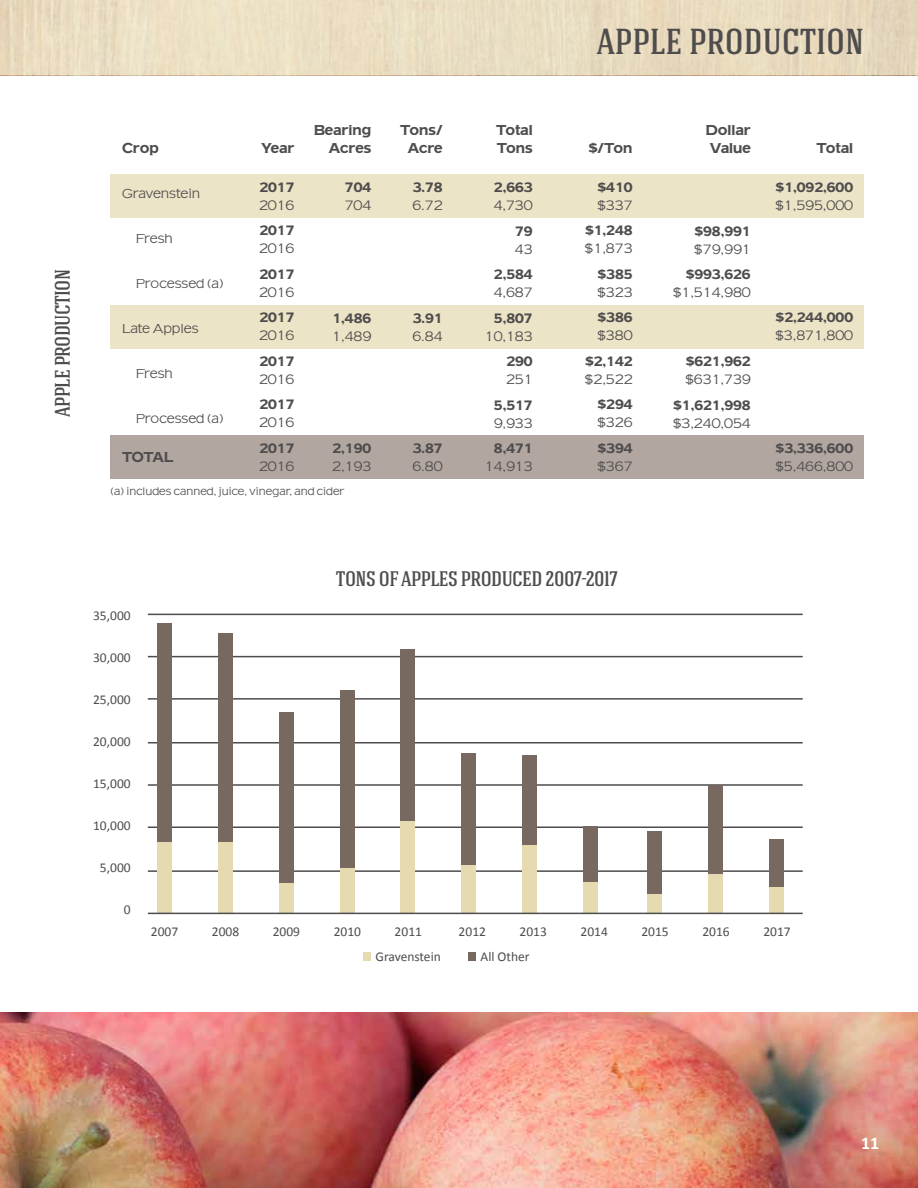
<style>
.page{position:relative;width:918px;height:1188px;background:#fff}
.page>*{position:absolute;margin:0;border:0;box-sizing:border-box;transform-origin:0 0}
.t1{font:500 36px "Hagin Caps";color:#4e4c4d}
.t2{font:500 21px "Hagin Caps";letter-spacing:-.025em;color:#4e4c4d}
.t3{font:700 18px "Calibri";color:#fff}
.t4{font:700 15px/18px "American Got URW";letter-spacing:-.05em;color:#4e4c4d}
.t5{font:300 14.25px "American Got URW";letter-spacing:-.05em;color:#4e4c4d}
.t6{font:700 14.25px "American Got URW";letter-spacing:-.05em;color:#4e4c4d}
.t7{font:13.5px "Calibri";color:#4e4c4d}
.t8{font:300 13.5px "American Got URW";letter-spacing:-.05em;color:#4e4c4d}
.t9{font:300 11.25px "American Got URW";letter-spacing:-.05em;color:#4e4c4d}
</style>
<div class="page">
<div style="left:0;top:0;width:918px;height:75px;background:#eaddc1"></div>
<hr style="left:0;top:0;width:1px;height:75px;background:#fffce1">
<div style="left:110px;top:435px;width:754px;height:44px;background:#b1a6a0"></div>
<div style="left:110px;top:174px;width:754px;height:44px;background:#ece4c6"></div>
<div style="left:110px;top:305px;width:754px;height:44px;background:#ece4c6"></div>
<hr style="left:148px;top:656px;width:655px;height:1px;background:#4e4c4d">
<hr style="left:148px;top:698px;width:655px;height:2px;background:#4e4c4d">
<hr style="left:148px;top:742px;width:655px;height:2px;background:#4e4c4d">
<hr style="left:148px;top:784px;width:655px;height:2px;background:#4e4c4d">
<hr style="left:148px;top:826px;width:655px;height:2px;background:#4e4c4d">
<hr style="left:148px;top:870px;width:655px;height:2px;background:#4e4c4d">
<div style="left:158px;top:833px;width:14px;height:80px;background:#e6dab1"></div>
<div style="left:158px;top:623px;width:14px;height:218px;background:#786960"></div>
<div style="left:218px;top:836px;width:15px;height:77px;background:#e6dab1"></div>
<div style="left:218px;top:633px;width:15px;height:208px;background:#786960"></div>
<div style="left:279px;top:833px;width:15px;height:80px;background:#e6dab1"></div>
<div style="left:279px;top:712px;width:15px;height:170px;background:#786960"></div>
<div style="left:340px;top:846px;width:14px;height:67px;background:#e6dab1"></div>
<div style="left:340px;top:690px;width:14px;height:177px;background:#786960"></div>
<div style="left:401px;top:815px;width:14px;height:98px;background:#e6dab1"></div>
<div style="left:401px;top:649px;width:14px;height:172px;background:#786960"></div>
<div style="left:461px;top:831px;width:15px;height:82px;background:#e6dab1"></div>
<div style="left:461px;top:754px;width:15px;height:111px;background:#786960"></div>
<div style="left:522px;top:821px;width:15px;height:92px;background:#e6dab1"></div>
<div style="left:522px;top:755px;width:15px;height:90px;background:#786960"></div>
<div style="left:583px;top:839px;width:14px;height:74px;background:#e6dab1"></div>
<div style="left:583px;top:826px;width:14px;height:55px;background:#786960"></div>
<div style="left:647px;top:841px;width:15px;height:72px;background:#e6dab1"></div>
<div style="left:647px;top:831px;width:15px;height:63px;background:#786960"></div>
<div style="left:708px;top:831px;width:15px;height:82px;background:#e6dab1"></div>
<div style="left:769px;top:854px;width:15px;height:59px;background:#e6dab1"></div>
<div style="left:708px;top:785px;width:15px;height:89px;background:#786960"></div>
<div style="left:769px;top:839px;width:15px;height:47px;background:#786960"></div>
<div style="left:363px;top:952px;width:8px;height:9px;background:#e6dab1"></div>
<div style="left:468px;top:952px;width:8px;height:9px;background:#786960"></div>
<hr style="left:148px;top:913px;width:655px;height:1px;background:#4e4c4d">
<hr style="left:148px;top:614px;width:655px;height:1px;background:#4e4c4d">
<img style="left:0;top:1013px;width:918px;height:175px">
<h2 class="t2" style="left:49px;top:417px;width:149px;rotate:-90deg">APPLE PRODUCTION</h2>
<p class="t4" style="left:122px;top:139px;width:39px">Crop</p>
<p class="t8" style="left:122px;top:186px;width:80px">Gravenstein</p>
<p class="t8" style="left:135px;top:231px;width:39px">Fresh</p>
<p class="t8" style="left:135px;top:276px;width:90px">Processed (a)</p>
<p class="t8" style="left:122px;top:321px;width:79px">Late Apples</p>
<p class="t8" style="left:135px;top:366px;width:39px">Fresh</p>
<p class="t8" style="left:135px;top:411px;width:90px">Processed (a)</p>
<p class="t4" style="left:122px;top:448px;width:54px">TOTAL</p>
<p class="t4" style="left:261px;top:139px;width:35px">Year</p>
<p class="t6" style="left:259px;top:179px;width:37px">2017</p>
<p class="t5" style="left:259px;top:197px;width:38px">2016</p>
<p class="t6" style="left:259px;top:222px;width:37px">2017</p>
<p class="t5" style="left:259px;top:240px;width:38px">2016</p>
<p class="t6" style="left:259px;top:266px;width:37px">2017</p>
<p class="t5" style="left:259px;top:284px;width:38px">2016</p>
<p class="t6" style="left:259px;top:309px;width:37px">2017</p>
<p class="t5" style="left:259px;top:327px;width:38px">2016</p>
<p class="t6" style="left:259px;top:353px;width:37px">2017</p>
<p class="t5" style="left:259px;top:371px;width:38px">2016</p>
<p class="t6" style="left:259px;top:396px;width:37px">2017</p>
<p class="t5" style="left:259px;top:414px;width:38px">2016</p>
<p class="t6" style="left:259px;top:440px;width:37px">2017</p>
<p class="t5" style="left:259px;top:458px;width:38px">2016</p>
<p class="t4" style="left:314px;top:121px;width:59px;text-align:right">Bearing<br>Acres</p>
<p class="t6" style="left:345px;top:179px;width:29px">704</p>
<p class="t5" style="left:344px;top:197px;width:29px">704</p>
<p class="t6" style="left:332px;top:310px;width:41px">1,486</p>
<p class="t5" style="left:332px;top:328px;width:41px">1,489</p>
<p class="t6" style="left:332px;top:440px;width:41px">2,190</p>
<p class="t5" style="left:332px;top:458px;width:41px">2,193</p>
<p class="t9" style="left:110px;top:485px;width:236px">(a) includes canned, juice, vinegar, and cider</p>
<p class="t4" style="left:400px;top:121px;width:45px;text-align:center">Tons/<br>Acre</p>
<p class="t6" style="left:412px;top:179px;width:32px">3.78</p>
<p class="t5" style="left:412px;top:197px;width:33px">6.72</p>
<p class="t6" style="left:412px;top:310px;width:32px">3.91</p>
<p class="t5" style="left:412px;top:328px;width:33px">6.84</p>
<p class="t6" style="left:412px;top:440px;width:32px">3.87</p>
<p class="t5" style="left:412px;top:458px;width:33px">6.80</p>
<p class="t4" style="left:496px;top:121px;width:39px">Total<br>Tons</p>
<p class="t6" style="left:494px;top:179px;width:41px">2,663</p>
<p class="t5" style="left:493px;top:197px;width:41px">4,730</p>
<p class="t6" style="left:515px;top:223px;width:20px">79</p>
<p class="t5" style="left:515px;top:241px;width:20px">43</p>
<p class="t6" style="left:494px;top:266px;width:41px">2,584</p>
<p class="t5" style="left:493px;top:284px;width:41px">4,687</p>
<p class="t6" style="left:494px;top:309px;width:41px">5,807</p>
<p class="t5" style="left:484px;top:328px;width:50px">10,183</p>
<p class="t6" style="left:506px;top:353px;width:29px">290</p>
<p class="t5" style="left:506px;top:371px;width:29px">251</p>
<p class="t6" style="left:494px;top:396px;width:41px">5,517</p>
<p class="t5" style="left:493px;top:415px;width:41px">9,933</p>
<p class="t6" style="left:494px;top:440px;width:41px">8,471</p>
<p class="t5" style="left:484px;top:458px;width:50px">14,913</p>
<p class="t1" style="left:597px;top:19px;width:269px">APPLE PRODUCTION</p>
<p class="t4" style="left:588px;top:139px;width:46px">$/Ton</p>
<p class="t6" style="left:597px;top:179px;width:37px">$410</p>
<p class="t5" style="left:597px;top:197px;width:38px">$337</p>
<p class="t6" style="left:585px;top:222px;width:50px">$1,248</p>
<p class="t5" style="left:584px;top:240px;width:50px">$1,873</p>
<p class="t6" style="left:597px;top:266px;width:37px">$385</p>
<p class="t5" style="left:597px;top:284px;width:38px">$323</p>
<p class="t6" style="left:597px;top:309px;width:37px">$386</p>
<p class="t5" style="left:597px;top:327px;width:38px">$380</p>
<p class="t6" style="left:585px;top:353px;width:50px">$2,142</p>
<p class="t5" style="left:584px;top:371px;width:50px">$2,522</p>
<p class="t6" style="left:597px;top:396px;width:37px">$294</p>
<p class="t5" style="left:597px;top:414px;width:38px">$326</p>
<p class="t6" style="left:597px;top:440px;width:37px">$394</p>
<p class="t5" style="left:597px;top:458px;width:38px">$367</p>
<p class="t4" style="left:706px;top:121px;width:47px">Dollar<br>Value</p>
<p class="t6" style="left:694px;top:223px;width:59px">$98,991</p>
<p class="t5" style="left:694px;top:241px;width:59px">$79,991</p>
<p class="t6" style="left:685px;top:266px;width:67px">$993,626</p>
<p class="t5" style="left:672px;top:284px;width:80px">$1,514,980</p>
<p class="t6" style="left:685px;top:353px;width:67px">$621,962</p>
<p class="t5" style="left:685px;top:371px;width:68px">$631,739</p>
<p class="t6" style="left:673px;top:396px;width:80px">$1,621,998</p>
<p class="t5" style="left:672px;top:415px;width:80px">$3,240,054</p>
<p class="t4" style="left:816px;top:139px;width:39px">Total</p>
<p class="t6" style="left:775px;top:179px;width:80px">$1,092,600</p>
<p class="t5" style="left:775px;top:197px;width:80px">$1,595,000</p>
<p class="t6" style="left:775px;top:309px;width:80px">$2,244,000</p>
<p class="t5" style="left:775px;top:327px;width:80px">$3,871,800</p>
<p class="t6" style="left:775px;top:440px;width:80px">$3,336,600</p>
<p class="t5" style="left:775px;top:458px;width:80px">$5,466,800</p>
<p class="t7" style="left:93px;top:607px;width:39px">35,000</p>
<p class="t7" style="left:93px;top:649px;width:39px">30,000</p>
<p class="t7" style="left:93px;top:691px;width:39px">25,000</p>
<p class="t7" style="left:93px;top:733px;width:39px">20,000</p>
<p class="t7" style="left:93px;top:775px;width:39px">15,000</p>
<p class="t7" style="left:93px;top:817px;width:39px">10,000</p>
<p class="t7" style="left:100px;top:859px;width:32px">5,000</p>
<p class="t7" style="left:124px;top:901px;width:8px">0</p>
<h2 class="t2" style="left:336px;top:566px;width:283px">TONS OF APPLES PRODUCED 2007-2017</h2>
<p class="t7" style="left:151px;top:923px;width:29px">2007</p>
<p class="t7" style="left:212px;top:923px;width:29px">2008</p>
<p class="t7" style="left:273px;top:923px;width:29px">2009</p>
<p class="t7" style="left:334px;top:923px;width:29px">2010</p>
<p class="t7" style="left:395px;top:923px;width:29px">2011</p>
<p class="t7" style="left:459px;top:923px;width:29px">2012</p>
<p class="t7" style="left:520px;top:923px;width:29px">2013</p>
<p class="t7" style="left:581px;top:923px;width:29px">2014</p>
<p class="t7" style="left:641px;top:923px;width:29px">2015</p>
<p class="t7" style="left:702px;top:923px;width:29px">2016</p>
<p class="t7" style="left:763px;top:923px;width:29px">2017</p>
<p class="t7" style="left:376px;top:948px;width:67px">Gravenstein</p>
<p class="t7" style="left:481px;top:948px;width:51px">All Other</p>
<p class="t3" style="left:861px;top:1131px;width:20px">11</p>
</div>
